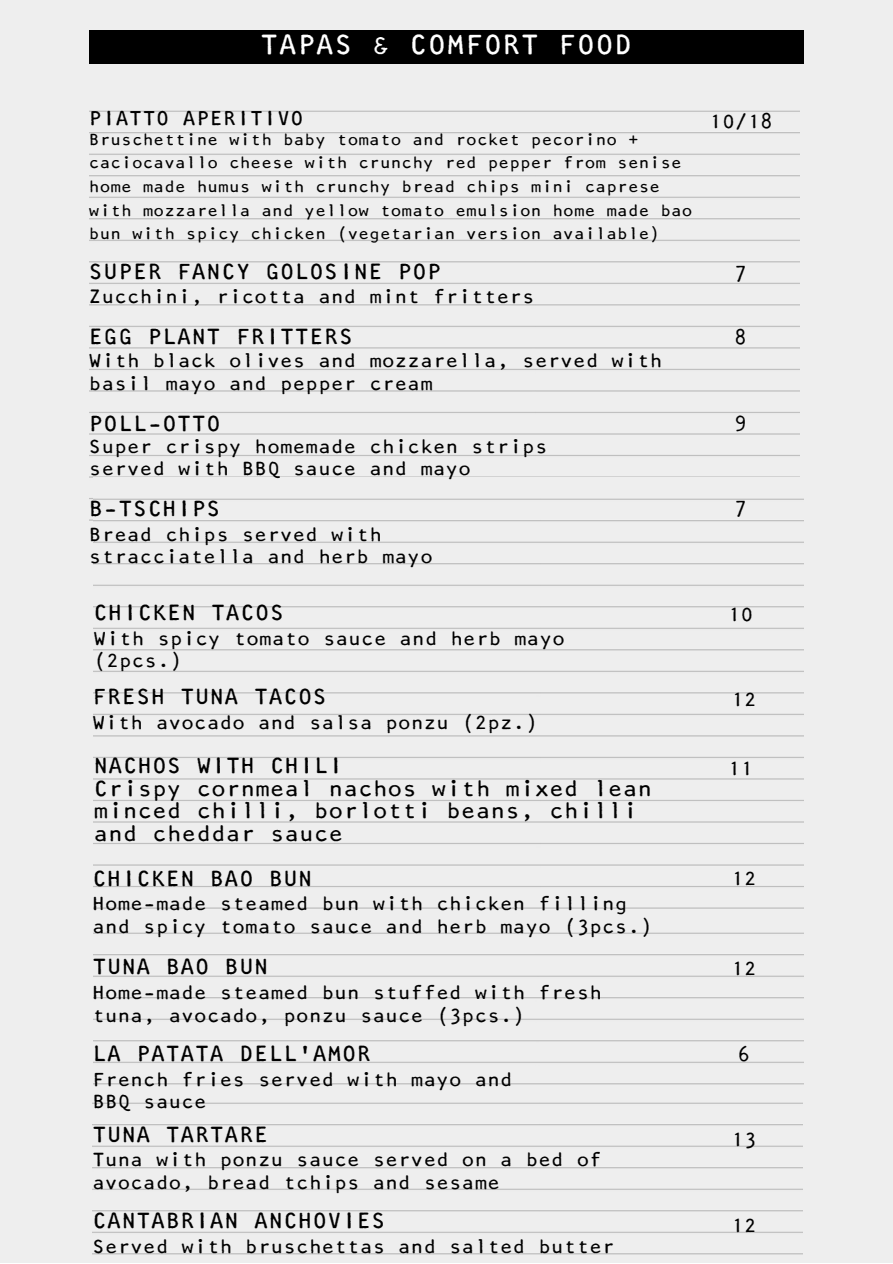
<style>
.page{position:relative;width:893px;height:1264px;background:#fff}
.page>*{position:absolute;margin:0;border:0;box-sizing:border-box;transform-origin:0 0}
.t1{font:28.5px "Artisan 12";letter-spacing:.05em;color:#fff}
.t2{font:22.5px/22.5px "Artisan 12";letter-spacing:.05em;color:#000}
.t3{font:20.55px "Artisan 12";letter-spacing:.05em;color:#000}
.t4{font:19.5px/22.5px "Artisan 12";letter-spacing:.05em;color:#000}
.t5{font:16.5px/23.5px "Artisan 12";letter-spacing:.05em;color:#000}
</style>
<div class="page">
<div style="left:0;top:0;width:892px;height:1262px;background:#eee"></div>
<div style="left:89px;top:30px;width:714px;height:33px;background:#000"></div>
<p class="t1" style="left:261px;top:33px;width:372px">TAPAS &amp; COMFORT FOOD</p>
<p class="t3" style="left:89px;top:110px;width:215px">PIATTO APERITIVO</p>
<p class="t4" style="left:709px;top:112px;width:64px">10/18</p>
<p class="t5" style="left:89px;top:129px;width:604px">Bruschettine with baby tomato and rocket pecorino + caciocavallo cheese with crunchy red pepper from senise home made humus with crunchy bread chips mini caprese with mozzarella and yellow tomato emulsion home made bao bun with spicy chicken (vegetarian version available)</p>
<p class="t2" style="left:89px;top:262px;width:353px">SUPER FANCY GOLOSINE POP</p>
<p class="t4" style="left:89px;top:287px;width:446px">Zucchini, ricotta and mint fritters</p>
<p class="t2" style="left:89px;top:327px;width:265px">EGG PLANT FRITTERS</p>
<p class="t4" style="left:89px;top:351px;width:574px">With black olives and mozzarella, served with</p>
<p class="t4" style="left:89px;top:373px;width:344px">basil mayo and pepper cream</p>
<p class="t2" style="left:89px;top:414px;width:133px">POLL-OTTO</p>
<p class="t4" style="left:89px;top:437px;width:459px">Super crispy homemade chicken strips</p>
<p class="t4" style="left:89px;top:458px;width:383px">served with BBQ sauce and mayo</p>
<p class="t2" style="left:89px;top:499px;width:133px">B-TSCHIPS</p>
<p class="t4" style="left:89px;top:525px;width:293px">Bread chips served with</p>
<p class="t4" style="left:89px;top:547px;width:344px">stracciatella and herb mayo</p>
<p class="t2" style="left:94px;top:603px;width:191px">CHICKEN TACOS</p>
<p class="t4" style="left:94px;top:628px;width:472px">With spicy tomato sauce and herb mayo (2pcs.)</p>
<p class="t2" style="left:93px;top:687px;width:235px">FRESH TUNA TACOS</p>
<p class="t4" style="left:93px;top:713px;width:446px">With avocado and salsa ponzu (2pz.)</p>
<p class="t2" style="left:94px;top:756px;width:250px">NACHOS WITH CHILI</p>
<p class="t2" style="left:94px;top:779px;width:559px">Crispy cornmeal nachos with mixed lean minced chilli, borlotti beans, chilli and cheddar sauce</p>
<p class="t2" style="left:93px;top:868px;width:221px">CHICKEN BAO BUN</p>
<p class="t4" style="left:93px;top:894px;width:561px">Home-made steamed bun with chicken filling and spicy tomato sauce and herb mayo (3pcs.)</p>
<p class="t2" style="left:93px;top:957px;width:177px">TUNA BAO BUN</p>
<p class="t4" style="left:93px;top:983px;width:510px">Home-made steamed bun stuffed with fresh tuna, avocado, ponzu sauce (3pcs.)</p>
<p class="t2" style="left:93px;top:1044px;width:279px">LA PATATA DELL'AMOR</p>
<p class="t4" style="left:93px;top:1069px;width:421px">French fries served with mayo and</p>
<p class="t4" style="left:93px;top:1092px;width:115px">BBQ sauce</p>
<p class="t2" style="left:93px;top:1124px;width:177px">TUNA TARTARE</p>
<p class="t4" style="left:93px;top:1150px;width:510px">Tuna with ponzu sauce served on a bed of avocado, bread tchips and sesame</p>
<p class="t2" style="left:93px;top:1210px;width:294px">CANTABRIAN ANCHOVIES</p>
<p class="t4" style="left:93px;top:1236px;width:523px">Served with bruschettas and salted butter</p>
<p class="t4" style="left:734px;top:263px;width:13px">7</p>
<p class="t4" style="left:734px;top:327px;width:13px">8</p>
<p class="t4" style="left:734px;top:412px;width:13px">9</p>
<p class="t4" style="left:734px;top:498px;width:13px">7</p>
<p class="t4" style="left:728px;top:604px;width:26px">10</p>
<p class="t4" style="left:731px;top:690px;width:26px">12</p>
<p class="t4" style="left:728px;top:758px;width:26px">11</p>
<p class="t4" style="left:731px;top:868px;width:26px">12</p>
<p class="t4" style="left:731px;top:958px;width:26px">12</p>
<p class="t4" style="left:738px;top:1045px;width:13px">6</p>
<p class="t4" style="left:731px;top:1130px;width:26px">13</p>
<p class="t4" style="left:731px;top:1215px;width:26px">12</p>
</div>
